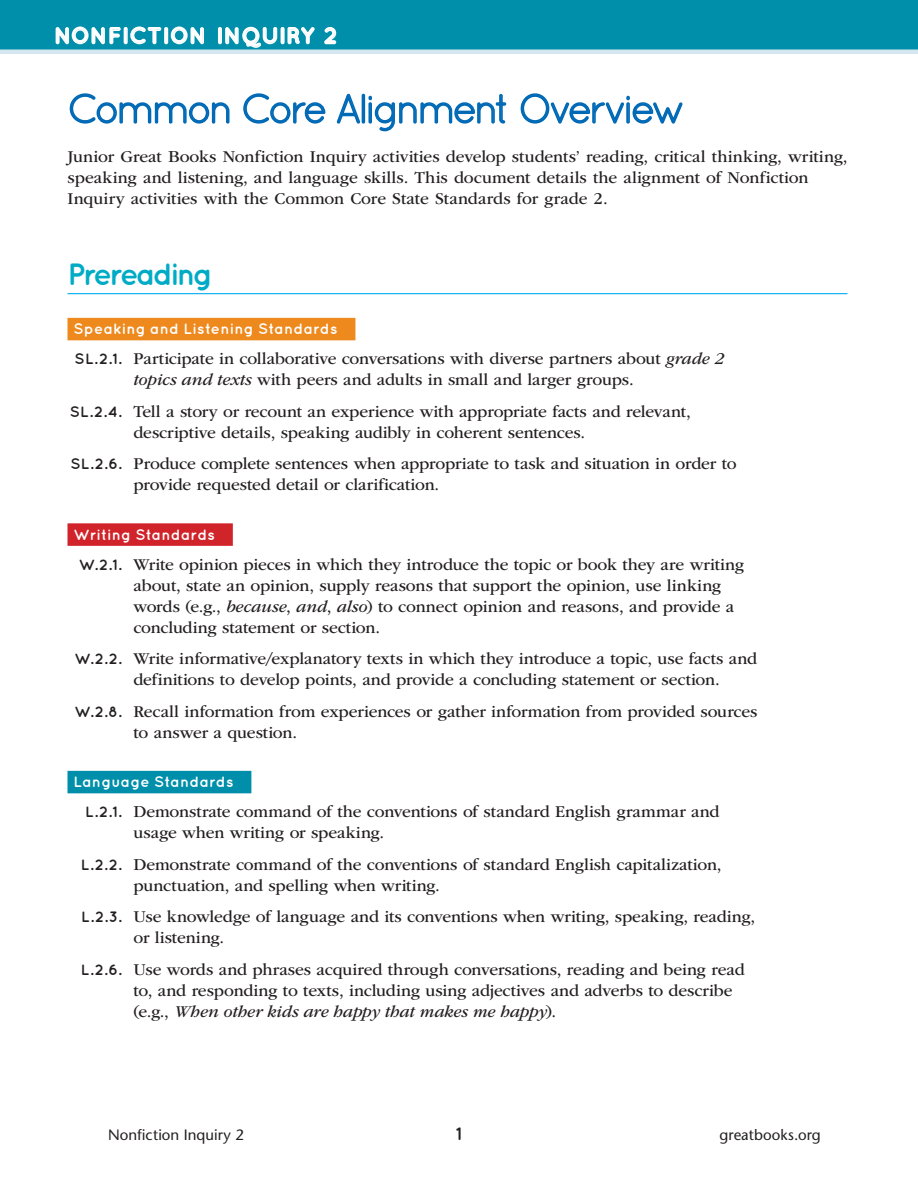
<style>
.page{position:relative;width:918px;height:1188px;background:#fff}
.page>*{position:absolute;margin:0;border:0;box-sizing:border-box;transform-origin:0 0}
.A_Head_w-time_FL{font:40.5px "Quicksand";letter-spacing:-.085em;color:#016ab6}
.CHARET_B_head{font:700 30.75px "Quicksand";letter-spacing:-.09em;color:#00abc5}
.t1{font:700 22.5px "Quicksand";letter-spacing:.025em;color:#fff}
.t2{font:700 18px "Quicksand";color:#231f20}
.CHART_NL{font:17.25px/21px "ITC Garamond Std";letter-spacing:-.01em;color:#231f20}
.FM_text{font:17.25px/21px "ITC Garamond Std";color:#231f20}
.t3{font:500 15px "Stone Sans Std";letter-spacing:.005em;color:#231f20}
.CHAERT_head_SPEAKING{font:700 15px "Quicksand";letter-spacing:.015em;color:#fff}
.CHART_head_READING{font:700 15px "Quicksand";letter-spacing:.015em;color:#fff}
.CHART_head_WRITING{font:700 15px "Quicksand";letter-spacing:.015em;color:#fff}
.s1{font-family:"Quicksand";font-weight:700;font-size:15px}
.s2{font-style:italic}
</style>
<div class="page">
<div style="left:0;top:0;width:918px;height:54px;background:#008faa"></div>
<hr style="left:0;top:50px;width:918px;height:4px;background:#d5e7ee">
<svg style="left:55px;top:26px;width:66px;height:19px"></svg>
<div style="left:124px;top:27px;width:4px;height:17px;border:2px solid #fff"></div>
<svg style="left:130px;top:26px;width:32px;height:19px"></svg>
<div style="left:164px;top:27px;width:4px;height:17px;border:2px solid #fff"></div>
<svg style="left:170px;top:26px;width:34px;height:19px"></svg>
<div style="left:218px;top:27px;width:4px;height:17px;border:2px solid #fff"></div>
<svg style="left:225px;top:26px;width:53px;height:24px"></svg>
<div style="left:281px;top:27px;width:4px;height:17px;border:2px solid #fff"></div>
<svg style="left:287px;top:27px;width:28px;height:18px"></svg>
<svg style="left:324px;top:27px;width:13px;height:18px"></svg>
<hr style="left:68px;top:293px;width:780px;height:1px;background:#00aeef">
<div style="left:68px;top:318px;width:287px;height:22px;background:#ed891d"></div>
<div style="left:68px;top:523px;width:165px;height:23px;background:#d1232a"></div>
<div style="left:68px;top:771px;width:183px;height:22px;background:#008faa"></div>
<svg style="left:69px;top:93px;width:161px;height:31px"></svg>
<svg style="left:243px;top:93px;width:83px;height:31px"></svg>
<svg style="left:337px;top:93px;width:23px;height:31px"></svg>
<div style="left:362px;top:94px;width:3px;height:30px;border:2px solid #016ab6"></div>
<svg style="left:369px;top:94px;width:138px;height:38px"></svg>
<svg style="left:520px;top:93px;width:163px;height:31px"></svg>
<p class="t1" style="left:54px;top:22px;width:285px">NONFICTION INQUIRY 2</p>
<p class="A_Head_w-time_FL" style="left:68px;top:85px;width:620px">Common Core Alignment Overview</p>
<p class="FM_text" style="left:68px;top:146px;width:782px">Junior Great Books Nonfiction Inquiry activities develop students’ reading, critical thinking, writing, speaking and listening, and language skills. This document details the alignment of Nonfiction<br>Inquiry activities with the Common Core State Standards for grade 2.</p>
<p class="CHARET_B_head" style="left:68px;top:256px;width:147px">Prereading</p>
<p class="CHAERT_head_SPEAKING" style="left:74px;top:320px;width:265px">Speaking and Listening Standards</p>
<p class="CHART_NL" style="left:134px;top:349px;width:592px;text-indent:-59px"><span class="s1">SL.2.1.</span> Participate in collaborative conversations with diverse partners about <span class="s2">grade 2 topics and texts</span> with peers and adults in small and larger groups.</p>
<p class="CHART_NL" style="left:134px;top:401px;width:559px;text-indent:-64px"><span class="s1">SL.2.4.</span> Tell a story or recount an experience with appropriate facts and relevant, descriptive details, speaking audibly in coherent sentences.</p>
<p class="CHART_NL" style="left:134px;top:454px;width:605px;text-indent:-63px"><span class="s1">SL.2.6.</span> Produce complete sentences when appropriate to task and situation in order to provide requested detail or clarification.</p>
<p class="CHART_head_WRITING" style="left:74px;top:526px;width:143px">Writing Standards</p>
<p class="CHART_NL" style="left:134px;top:554px;width:612px;text-indent:-55px"><span class="s1">W.2.1.</span> Write opinion pieces in which they introduce the topic or book they are writing about, state an opinion, supply reasons that support the opinion, use linking words (e.g., <span class="s2">because</span>, <span class="s2">and</span>, <span class="s2">also</span>) to connect opinion and reasons, and provide a concluding statement or section.</p>
<p class="CHART_NL" style="left:134px;top:649px;width:625px;text-indent:-59px"><span class="s1">W.2.2.</span> Write informative/explanatory texts in which they introduce a topic, use facts and definitions to develop points, and provide a concluding statement or section.</p>
<p class="CHART_NL" style="left:134px;top:701px;width:625px;text-indent:-59px"><span class="s1">W.2.8.</span> Recall information from experiences or gather information from provided sources to answer a question.</p>
<p class="CHART_head_READING" style="left:74px;top:773px;width:161px">Language Standards</p>
<p class="CHART_NL" style="left:134px;top:802px;width:588px;text-indent:-48px"><span class="s1">L.2.1.</span> Demonstrate command of the conventions of standard English grammar and usage when writing or speaking.</p>
<p class="CHART_NL" style="left:134px;top:854px;width:590px;text-indent:-53px"><span class="s1">L.2.2.</span> Demonstrate command of the conventions of standard English capitalization, punctuation, and spelling when writing.</p>
<p class="CHART_NL" style="left:134px;top:907px;width:623px;text-indent:-52px"><span class="s1">L.2.3.</span> Use knowledge of language and its conventions when writing, speaking, reading, or listening.</p>
<p class="CHART_NL" style="left:134px;top:959px;width:613px;text-indent:-53px"><span class="s1">L.2.6.</span> Use words and phrases acquired through conversations, reading and being read to, and responding to texts, including using adjectives and adverbs to describe (e.g., <span class="s2">When other kids are happy that makes me happy</span>).</p>
<p class="t3" style="left:108px;top:1126px;width:137px">Nonfiction Inquiry 2</p>
<p class="t2" style="left:456px;top:1123px;width:8px">1</p>
<p class="t3" style="left:720px;top:1126px;width:103px">greatbooks.org</p>
</div>
